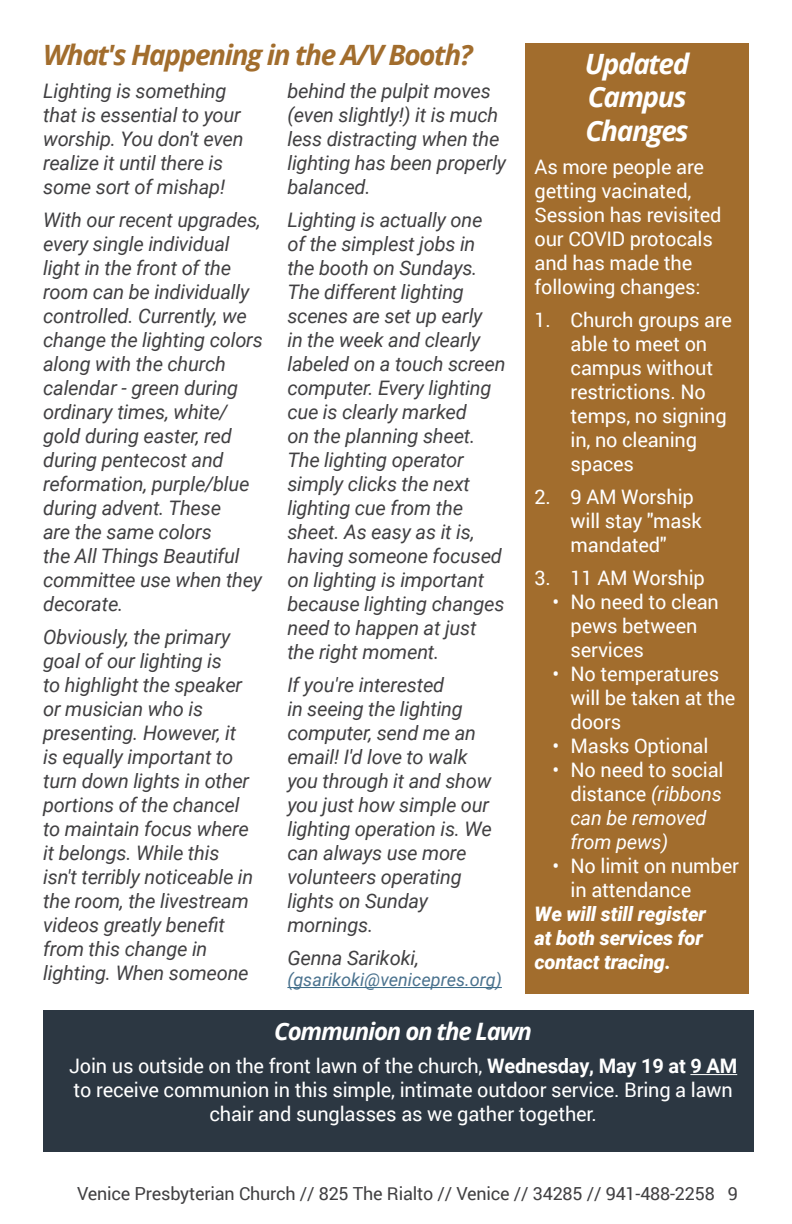
<style>
.page{position:relative;width:792px;height:1224px;background:#fff}
.page>*{position:absolute;margin:0;border:0;box-sizing:border-box;transform-origin:0 0}
.t1{font:italic 700 28px "Open Sans";letter-spacing:-.05em;color:#a26d2d}
.t2{font:italic 700 28px/33.6px "Open Sans";letter-spacing:-.05em;color:#fff;text-align:justify}
.t3{font:italic 700 24px "Open Sans";letter-spacing:-.05em;color:#fff}
.t4{font:italic 20px/24px "Roboto";letter-spacing:-.01em;color:#414042}
.t5{font:20px/24px "Roboto";letter-spacing:-.01em;color:#fff}
.t6{font:italic 20px/24px "Roboto";letter-spacing:-.01em;color:#fff}
.t7{font:italic 900 20px/24px "Roboto";letter-spacing:-.01em;color:#fff}
.t8{font:18px "Roboto";letter-spacing:-.01em;color:#414042}
.t9{font:italic 18px "Roboto";color:#4a728e}
.s1{font-style:normal}
.s2{font-weight:700}
</style>
<div class="page">
<hr style="left:287px;top:987px;width:215px;height:1px;background:#356886">
<div style="left:526px;top:43px;width:223px;height:951px;background:#a26d2d"></div>
<div style="left:43px;top:1010px;width:711px;height:142px;background:#2c3742"></div>
<hr style="left:690px;top:1074px;width:47px;height:1px;background:#fff">
<h1 class="t1" style="left:43px;top:35px;width:431px">What's Happening in the A/V Booth?</h1>
<p class="t4" style="left:43px;top:78px;width:202px">Lighting is something that is essential to your worship. You don't even realize it until there is some sort of mishap!</p>
<p class="t4" style="left:43px;top:207px;width:221px">With our recent upgrades, every single individual light in the front of the room can be individually controlled. Currently, we change the lighting colors along with the church calendar - green during ordinary times, white/ gold during easter, red during pentecost and reformation, purple/blue during advent. These<br>are the same colors<br>the All Things Beautiful committee use when they decorate.</p>
<p class="t4" style="left:43px;top:624px;width:212px">Obviously, the primary goal of our lighting is<br>to highlight the speaker or musician who is presenting. However, it is equally important to turn down lights in other portions of the chancel to maintain focus where it belongs. While this isn't terribly noticeable in the room, the livestream videos greatly benefit from this change in lighting. When someone</p>
<p class="t4" style="left:287px;top:78px;width:220px">behind the pulpit moves (even slightly!) it is much less distracting when the lighting has been properly balanced.</p>
<p class="t4" style="left:287px;top:207px;width:220px">Lighting is actually one<br>of the simplest jobs in the booth on Sundays.<br>The different lighting scenes are set up early<br>in the week and clearly labeled on a touch screen computer. Every lighting cue is clearly marked<br>on the planning sheet.<br>The lighting operator simply clicks the next lighting cue from the sheet. As easy as it is, having someone focused on lighting is important because lighting changes need to happen at just the right moment.</p>
<p class="t4" style="left:287px;top:672px;width:206px">If you're interested<br>in seeing the lighting computer, send me an email! I'd love to walk you through it and show you just how simple our lighting operation is. We can always use more volunteers operating lights on Sunday mornings.</p>
<p class="t4" style="left:287px;top:945px;width:133px">Genna Sarikoki,</p>
<p class="t9" style="left:287px;top:967px;width:216px">(gsarikoki@venicepres.org)</p>
<h1 class="t2" style="left:585px;top:46px;width:106px">Updated Campus Changes</h1>
<p class="t5" style="left:535px;top:154px;width:189px">As more people are getting vacinated,<br>Session has revisited our COVID protocals and has made the following changes:</p>
<p class="t5" style="left:571px;top:307px;width:163px;text-indent:-36px">1. Church groups are able to meet on campus without restrictions. No temps, no signing in, no cleaning spaces</p>
<p class="t5" style="left:571px;top:484px;width:133px;text-indent:-36px">2. 9 AM Worship will stay "mask mandated"</p>
<p class="t5" style="left:535px;top:565px;width:172px">3. 11 AM Worship</p>
<p class="t5" style="left:571px;top:589px;width:150px;text-indent:-18px">• No need to clean pews between services</p>
<p class="t5" style="left:571px;top:661px;width:166px;text-indent:-18px">• No temperatures will be taken at the doors</p>
<p class="t5" style="left:553px;top:733px;width:157px">• Masks Optional</p>
<p class="t6" style="left:571px;top:757px;width:155px;text-indent:-18px"><span class="s1">• No need to social distance</span> (ribbons can be removed from pews)</p>
<p class="t5" style="left:571px;top:853px;width:170px;text-indent:-18px">• No limit on number in attendance</p>
<p class="t7" style="left:535px;top:901px;width:173px">We will still register at both services for contact tracing.</p>
<p class="t3" style="left:274px;top:1014px;width:259px">Communion on the Lawn</p>
<p class="t5" style="left:69px;top:1053px;width:670px;text-align:center">Join us outside on the front lawn of the church, <span class="s2">Wednesday, May 19 at 9 AM </span>to receive communion in this simple, intimate outdoor service. Bring a lawn chair and sunglasses as we gather together.</p>
<p class="t8" style="left:77px;top:1181px;width:662px">Venice Presbyterian Church // 825 The Rialto // Venice // 34285 // 941-488-2258 9</p>
</div>
